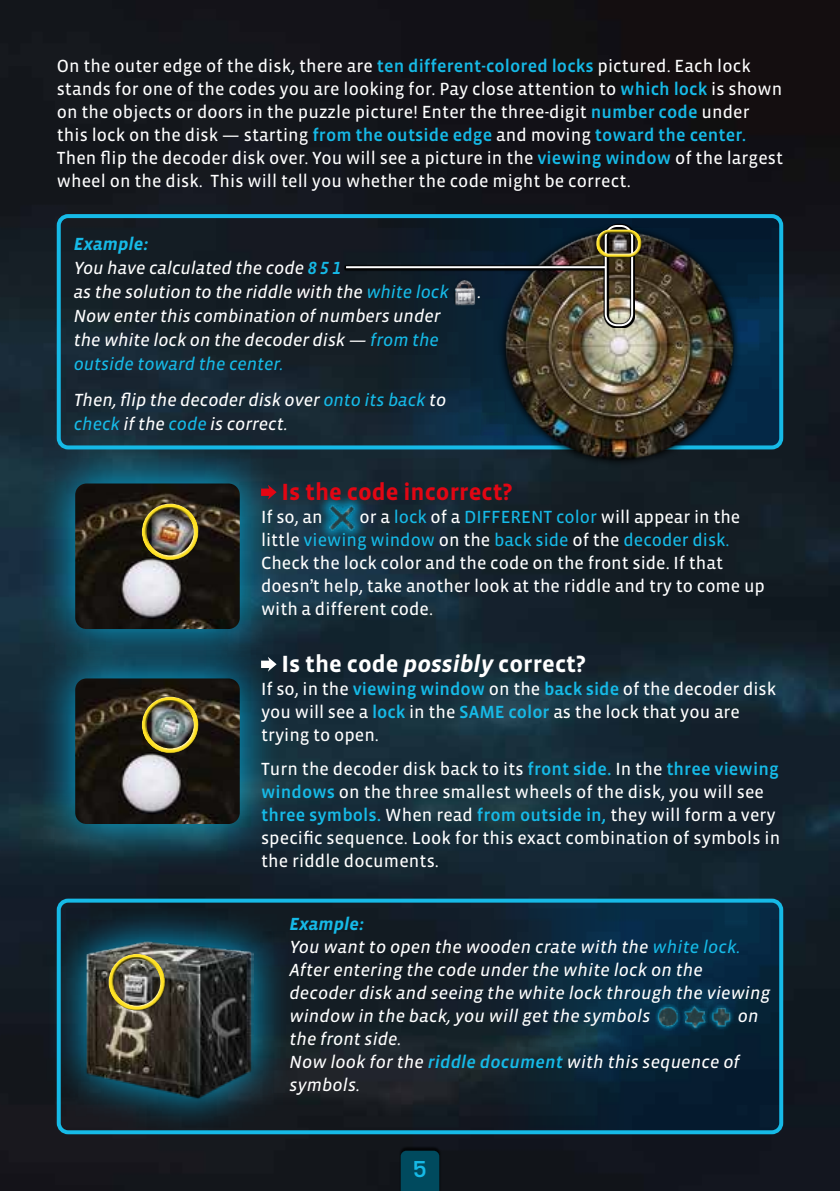
<style>
.page{position:relative;width:840px;height:1191px;background:#fff}
.page>*{position:absolute;margin:0;border:0;box-sizing:border-box;transform-origin:0 0}
.t1{font:700 24px "Vista Sans OT";color:#fff}
.t2{font:700 24px "Vista Sans OT";color:#e30613}
.t3{font:700 24px "Marianina X Wd FY";color:#16bae7}
.t4{font:18px/23px "Vista Sans OT";letter-spacing:.005em;color:#fff}
.t5{font:italic 18px/23px "Vista Sans OT";letter-spacing:.005em;color:#fff}
.s1{font-weight:500;color:#16bae7}
.s2{font-weight:700;color:#16bae7}
.s3{color:#16bae7}
.s4{font-style:italic}
</style>
<div class="page">
<img style="left:0;top:0;width:839px;height:1191px">
<svg style="left:376px;top:215px;width:406px;height:233px;background:#0b263a"></svg>
<div style="left:57px;top:214px;width:725px;height:235px;border:4px solid #16bae7;border-radius:9px"></div>
<div style="left:398px;top:1146px;width:43px;height:45px;background:#000;opacity:.75"></div>
<div style="left:400px;top:1150px;width:39px;height:41px;background:#004a5e"></div>
<div style="left:497px;top:224px;width:243px;height:243px;background:#000;opacity:.75"></div>
<img style="left:500px;top:227px;width:238px;height:238px">
<svg style="left:344px;top:223px;width:290px;height:105px;background:#232b2f"></svg>
<div style="left:604px;top:225px;width:28px;height:101px;border:2px solid #fff;border-radius:11px"></div>
<hr style="left:346px;top:266px;width:259px;height:2px;background:#fff">
<div style="left:594px;top:228px;width:49px;height:27px;background:#fff;opacity:.75"></div>
<div style="left:594px;top:232px;width:49px;height:26px;background:#000;opacity:.75"></div>
<svg style="left:33px;top:671px;width:249px;height:194px;background:#133f50"></svg>
<img style="left:75px;top:678px;width:165px;height:146px">
<div style="left:140px;top:695px;width:60px;height:55px;background:#fff;opacity:.75"></div>
<div style="left:140px;top:700px;width:60px;height:54px;background:#000;opacity:.75"></div>
<div style="left:315px;top:491px;width:53px;height:53px;background:#00aee1;opacity:.77"></div>
<img style="left:329px;top:505px;width:25px;height:25px">
<svg style="left:33px;top:442px;width:249px;height:229px;background:#14475a"></svg>
<img style="left:75px;top:483px;width:165px;height:146px">
<div style="left:140px;top:502px;width:60px;height:55px;background:#fff;opacity:.75"></div>
<div style="left:140px;top:507px;width:60px;height:54px;background:#000;opacity:.75"></div>
<svg style="left:46px;top:901px;width:247px;height:235px;background:#122732"></svg>
<img style="left:85px;top:935px;width:168px;height:168px">
<div style="left:107px;top:952px;width:60px;height:55px;background:#fff;opacity:.75"></div>
<div style="left:107px;top:957px;width:60px;height:54px;background:#000;opacity:.75"></div>
<svg style="left:489px;top:903px;width:291px;height:229px;background:#0a2539"></svg>
<div style="left:707px;top:1003px;width:27px;height:28px;background:#052335"></div>
<img style="left:655px;top:1002px;width:80px;height:28px">
<svg style="left:679px;top:1001px;width:30px;height:31px"></svg>
<svg style="left:653px;top:1003px;width:28px;height:28px"></svg>
<div style="left:57px;top:898px;width:725px;height:236px;border:4px solid #16bae7;border-radius:9px"></div>
<svg style="left:261px;top:485px;width:15px;height:14px"></svg>
<svg style="left:261px;top:657px;width:15px;height:14px"></svg>
<p class="t4" style="left:57px;top:55px;width:727px">On the outer edge of the disk, there are <span class="s1">ten different-colored locks</span> pictured. Each lock stands for one of the codes you are looking for. Pay close attention to <span class="s1">which lock</span> is shown on the objects or doors in the puzzle picture! Enter the three-digit <span class="s1">number code</span> under this lock on the disk — starting <span class="s1">from the outside edge</span> and moving <span class="s1">toward the center.<br></span>Then flip the decoder disk over. You will see a picture in the <span class="s1">viewing window</span> of the largest wheel on the disk. This will tell you whether the code might be correct.</p>
<p class="t5" style="left:74px;top:232px;width:376px;line-height:24px"><span class="s2">Example:<br></span>You have calculated the code <span class="s1">8 5 1<br></span>as the solution to the riddle with the <span class="s3">white lock</span></p>
<p class="t5" style="left:74px;top:304px;width:368px;line-height:24px;text-align:justify">Now enter this combination of numbers under the white lock on the decoder disk — <span class="s3">from the outside toward the center.</span></p>
<p class="t5" style="left:74px;top:388px;width:374px;line-height:24px">Then, flip the decoder disk over <span class="s3">onto its back</span> to <span class="s3">check</span> if the <span class="s3">code</span> is correct.</p>
<p class="t5" style="left:477px;top:281px;width:5px">.</p>
<h1 class="t2" style="left:281px;top:479px;width:232px">Is the code incorrect?</h1>
<p class="t4" style="left:261px;top:505px;width:63px">If so, an</p>
<p class="t4" style="left:261px;top:505px;width:505px;text-indent:98px">or a <span class="s3">lock</span> of a <span class="s3">DIFFERENT color</span> will appear in the little <span class="s3">viewing window</span> on the <span class="s3">back side</span> of the <span class="s3">decoder disk.<br></span>Check the lock color and the code on the front side. If that doesn’t help, take another look at the riddle and try to come up with a different code.</p>
<h1 class="t1" style="left:281px;top:651px;width:306px">Is the code <span class="s4">possibly</span> correct?</h1>
<p class="t4" style="left:261px;top:677px;width:516px">If so, in the <span class="s1">viewing window</span> on the <span class="s1">back side</span> of the decoder disk you will see a <span class="s1">lock</span> in the <span class="s1">SAME color</span> as the lock that you are trying to open.</p>
<p class="t4" style="left:261px;top:758px;width:520px">Turn the decoder disk back to its <span class="s1">front side.</span> In the <span class="s1">three viewing windows</span> on the three smallest wheels of the disk, you will see <span class="s1">three symbols.</span> When read <span class="s1">from outside in,</span> they will form a very specific sequence. Look for this exact combination of symbols in the riddle documents.</p>
<p class="t5" style="left:289px;top:912px;width:482px"><span class="s2">Example:<br></span>You want to open the wooden crate with the <span class="s3">white lock.<br></span>After entering the code under the white lock on the decoder disk and seeing the white lock through the viewing window in the back, you will get the symbols</p>
<p class="t5" style="left:737px;top:1004px;width:22px">on</p>
<p class="t5" style="left:289px;top:1027px;width:451px">the front side.<br>Now look for the <span class="s1">riddle document</span> with this sequence of symbols.</p>
<h1 class="t3" style="left:412px;top:1156px;width:16px">5</h1>
</div>
